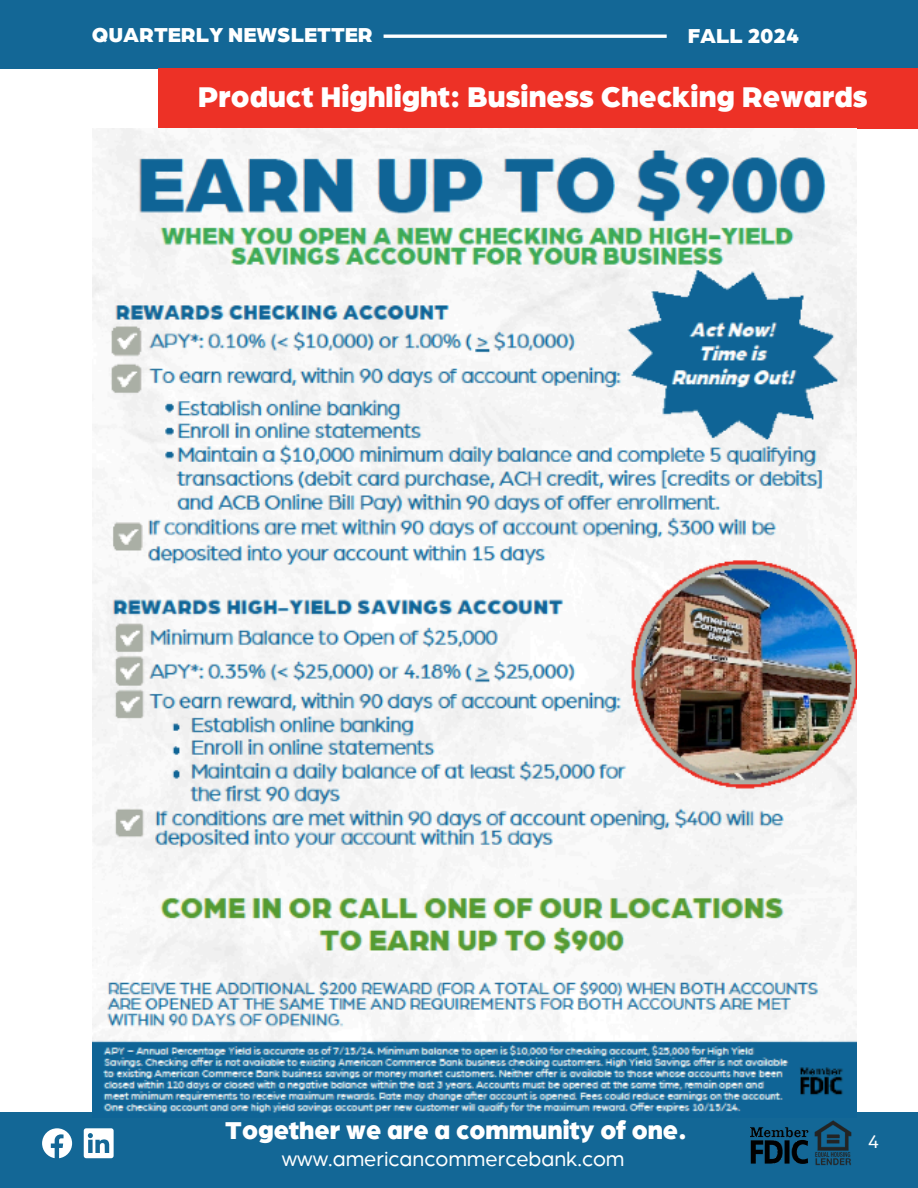
<style>
.page{position:relative;width:918px;height:1188px;background:#fff}
.page>*{position:absolute;margin:0;border:0;box-sizing:border-box;transform-origin:0 0}
.t1{font:900 30.75px "Arboria";color:#fff}
.t2{font:900 26.25px "Arboria";color:#fff}
.t3{font:21.75px "Arboria";color:#fff}
.t4{font:900 21.75px "Arboria";color:#fff}
.t5{font:20.25px "Arboria";color:#fff}
</style>
<div class="page">
<div style="left:0;top:0;width:918px;height:68px;background:#136796"></div>
<div style="left:0;top:1112px;width:918px;height:76px;background:#136796"></div>
<hr style="left:384px;top:35px;width:283px;height:3px;background:#fff">
<svg style="left:42px;top:1128px;width:30px;height:30px"></svg>
<svg style="left:84px;top:1128px;width:30px;height:30px"></svg>
<img style="left:815px;top:1120px;width:37px;height:46px">
<img style="left:750px;top:1127px;width:59px;height:37px">
<div style="left:158px;top:68px;width:760px;height:61px;background:#ed3126"></div>
<img style="left:92px;top:129px;width:764px;height:984px">
<p class="t4" style="left:92px;top:25px;width:282px">QUARTERLY NEWSLETTER</p>
<p class="t4" style="left:688px;top:25px;width:113px">FALL 2024</p>
<p class="t1" style="left:198px;top:82px;width:672px">Product Highlight: Business Checking Rewards</p>
<p class="t2" style="left:225px;top:1118px;width:463px">Together we are a community of one.</p>
<h2 class="t3" style="left:282px;top:1148px;width:344px">www.americancommercebank.com</h2>
<p class="t5" style="left:868px;top:1132px;width:13px">4</p>
</div>
